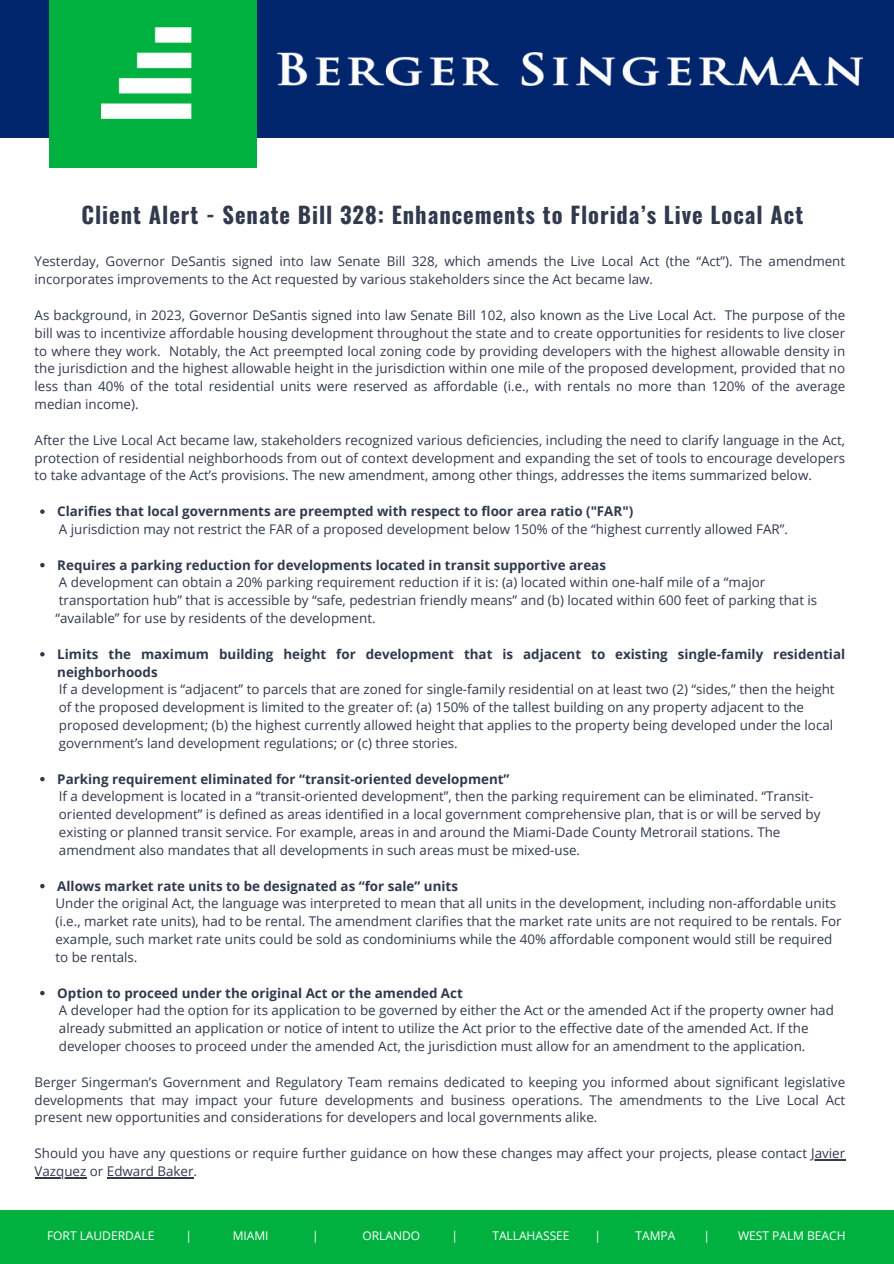
<style>
.page{position:relative;width:894px;height:1264px;background:#fff}
.page>*{position:absolute;margin:0;border:0;box-sizing:border-box;transform-origin:0 0}
.t1{font:700 22.5px "Oswald";letter-spacing:.045em;color:#31394d}
.t2{font:13.35px/17.9px "Open Sans";color:#31394d}
.t3{font:700 13.35px/17.9px "Open Sans";color:#31394d}
.t4{font:12px "Open Sans";color:#fff}
.s1{font-weight:700}
</style>
<div class="page">
<div style="left:0;top:0;width:893px;height:137px;background:#00256c"></div>
<div style="left:49px;top:0;width:207px;height:168px;background:#00b140"></div>
<svg style="left:40px;top:509px;width:5px;height:5px"></svg>
<svg style="left:40px;top:563px;width:5px;height:4px"></svg>
<svg style="left:40px;top:652px;width:5px;height:4px"></svg>
<svg style="left:40px;top:777px;width:5px;height:4px"></svg>
<svg style="left:40px;top:883px;width:5px;height:5px"></svg>
<svg style="left:40px;top:990px;width:5px;height:5px"></svg>
<hr style="left:811px;top:1159px;width:34px;height:1px;background:#31394d">
<hr style="left:35px;top:1176px;width:51px;height:2px;background:#31394d">
<hr style="left:107px;top:1176px;width:87px;height:2px;background:#31394d">
<img style="left:102px;top:28px;width:90px;height:91px">
<div style="left:0;top:1210px;width:893px;height:53px;background:#00b140"></div>
<img style="left:276px;top:52px;width:586px;height:34px">
<h2 class="t1" style="left:81px;top:197px;width:723px">Client Alert - Senate Bill 328: Enhancements to Florida’s Live Local Act</h2>
<p class="t2" style="left:35px;top:252px;width:811px">Yesterday, Governor DeSantis signed into law Senate Bill 328, which amends the Live Local Act (the “Act”). The amendment incorporates improvements to the Act requested by various stakeholders since the Act became law.</p>
<p class="t2" style="left:35px;top:306px;width:811px;text-align:justify">As background, in 2023, Governor DeSantis signed into law Senate Bill 102, also known as the Live Local Act. The purpose of the bill was to incentivize affordable housing development throughout the state and to create opportunities for residents to live closer to where they work. Notably, the Act preempted local zoning code by providing developers with the highest allowable density in the jurisdiction and the highest allowable height in the jurisdiction within one mile of the proposed development, provided that no less than 40% of the total residential units were reserved as affordable (i.e., with rentals no more than 120% of the average median income).</p>
<h1 class="t2" style="left:35px;top:430px;width:811px;text-align:justify">After the Live Local Act became law, stakeholders recognized various deficiencies, including the need to clarify language in the Act, protection of residential neighborhoods from out of context development and expanding the set of tools to encourage developers to take advantage of the Act’s provisions. The new amendment, among other things, addresses the items summarized below.</h1>
<h2 class="t3" style="left:57px;top:502px;width:577px">Clarifies that local governments are preempted with respect to floor area ratio ("FAR")</h2>
<h2 class="t2" style="left:59px;top:520px;width:730px">A jurisdiction may not restrict the FAR of a proposed development below 150% of the “highest currently allowed FAR”.</h2>
<h2 class="t3" style="left:57px;top:555px;width:550px">Requires a parking reduction for developments located in transit supportive areas</h2>
<p class="t2" style="left:55px;top:573px;width:763px">A development can obtain a 20% parking requirement reduction if it is: (a) located within one-half mile of a “major transportation hub” that is accessible by “safe, pedestrian friendly means” and (b) located within 600 feet of parking that is “available” for use by residents of the development.</p>
<h2 class="t3" style="left:57px;top:644px;width:789px">Limits the maximum building height for development that is adjacent to existing single-family residential neighborhoods</h2>
<p class="t2" style="left:59px;top:680px;width:777px">If a development is “adjacent” to parcels that are zoned for single-family residential on at least two (2) “sides,” then the height of the proposed development is limited to the greater of: (a) 150% of the tallest building on any property adjacent to the proposed development; (b) the highest currently allowed height that applies to the property being developed under the local</p>
<h2 class="t2" style="left:59px;top:733px;width:400px">government’s land development regulations; or (c) three stories.</h2>
<h2 class="t2" style="left:57px;top:769px;width:764px"><span class="s1">Parking requirement eliminated for “transit-oriented development”<br></span>If a development is located in a “transit-oriented development”, then the parking requirement can be eliminated. “Transit&shy;oriented development” is defined as areas identified in a local government comprehensive plan, that is or will be served by</h2>
<p class="t2" style="left:59px;top:823px;width:722px">existing or planned transit service. For example, areas in and around the Miami-Dade County Metrorail stations. The amendment also mandates that all developments in such areas must be mixed-use.</p>
<p class="t3" style="left:57px;top:876px;width:402px">Allows market rate units to be designated as “for sale” units</p>
<h2 class="t2" style="left:55px;top:894px;width:787px">Under the original Act, the language was interpreted to mean that all units in the development, including non-affordable units (i.e., market rate units), had to be rental. The amendment clarifies that the market rate units are not required to be rentals. For example, such market rate units could be sold as condominiums while the 40% affordable component would still be required</h2>
<p class="t2" style="left:55px;top:947px;width:83px">to be rentals.</p>
<p class="t2" style="left:57px;top:983px;width:777px"><span class="s1">Option to proceed under the original Act or the amended Act<br></span>A developer had the option for its application to be governed by either the Act or the amended Act if the property owner had</p>
<h2 class="t2" style="left:59px;top:1019px;width:751px">already submitted an application or notice of intent to utilize the Act prior to the effective date of the amended Act. If the developer chooses to proceed under the amended Act, the jurisdiction must allow for an amendment to the application.</h2>
<p class="t2" style="left:35px;top:1072px;width:811px;text-align:justify">Berger Singerman’s Government and Regulatory Team remains dedicated to keeping you informed about significant legislative developments that may impact your future developments and business operations. The amendments to the Live Local Act present new opportunities and considerations for developers and local governments alike.</p>
<p class="t2" style="left:35px;top:1143px;width:811px">Should you have any questions or require further guidance on how these changes may affect your projects, please contact Javier</p>
<p class="t2" style="left:35px;top:1161px;width:164px">Vazquez or Edward Baker.</p>
<p class="t4" style="left:47px;top:1227px;width:109px">FORT LAUDERDALE</p>
<p class="t4" style="left:185px;top:1227px;width:8px">|</p>
<p class="t4" style="left:233px;top:1227px;width:37px">MIAMI</p>
<p class="t4" style="left:312px;top:1227px;width:8px">|</p>
<p class="t4" style="left:362px;top:1227px;width:59px">ORLANDO</p>
<p class="t4" style="left:451px;top:1227px;width:8px">|</p>
<p class="t4" style="left:492px;top:1227px;width:79px">TALLAHASSEE</p>
<p class="t4" style="left:594px;top:1227px;width:8px">|</p>
<p class="t4" style="left:635px;top:1227px;width:41px">TAMPA</p>
<p class="t4" style="left:703px;top:1227px;width:8px">|</p>
<p class="t4" style="left:737px;top:1227px;width:109px">WEST PALM BEACH</p>
</div>
